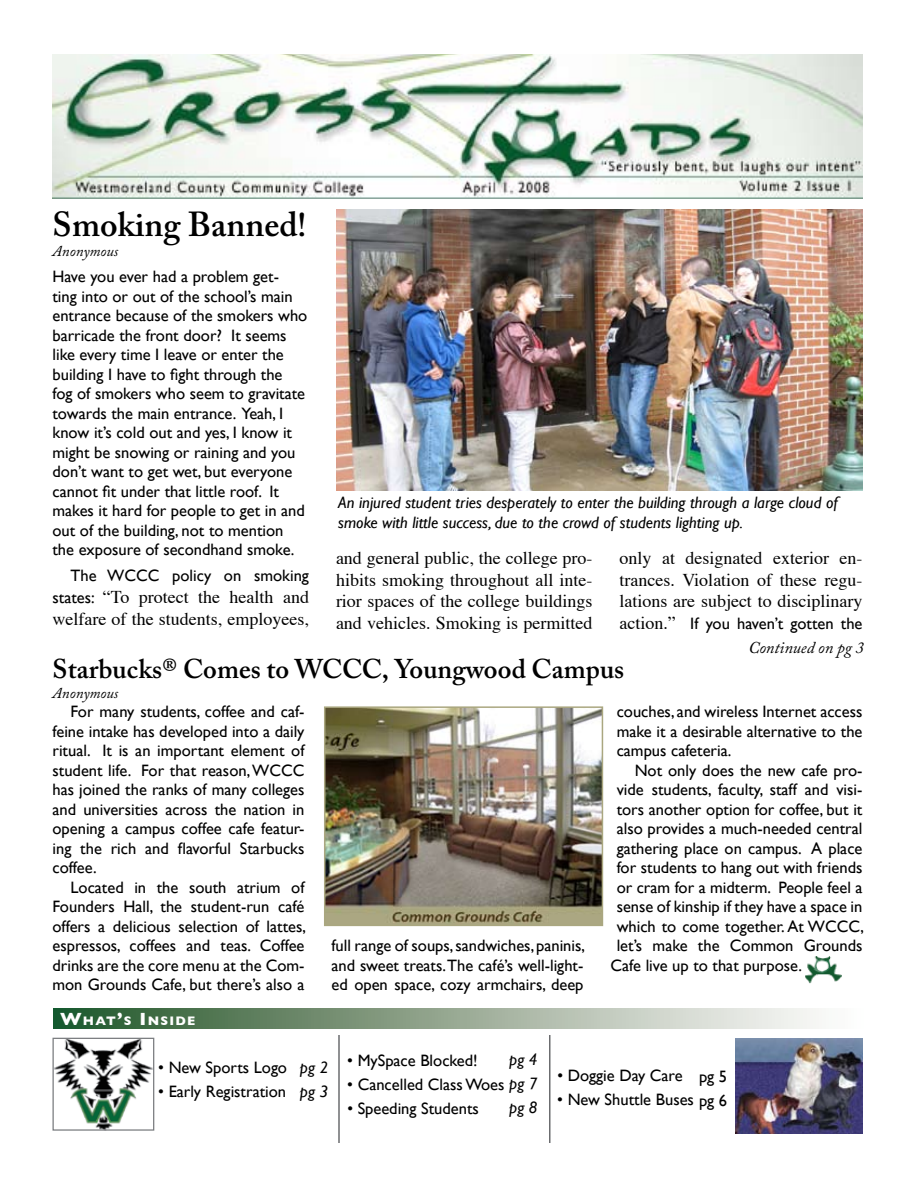
<style>
.page{position:relative;width:918px;height:1188px;background:#fff}
.page>*{position:absolute;margin:0;border:0;box-sizing:border-box;transform-origin:0 0}
.t1{font:600 34.5px "Adobe Caslon Pro";color:#000}
.t2{font:600 27px "Adobe Caslon Pro";color:#000}
.t3{font:18px/21.6px "Times";color:#000;text-align:justify}
.t4{font:16.5px/19.5px "Gill Sans";color:#000;text-align:justify}
.t5{font:italic 16.5px/24px "Gill Sans";color:#000}
.t6{font:italic 16.5px "Adobe Caslon Pro";color:#000}
.t7{font:italic 15px "Adobe Caslon Pro";color:#000}
.t8{font:700 12.6px "Gill Sans";letter-spacing:.1em;color:#fff}
.s1{font-family:"Gill Sans";font-size:16.5px}
.s2{font-family:"Times";font-size:18px}
.s3{font-size:18px}
.s4{font-style:italic}
</style>
<div class="page">
<img style="left:52px;top:54px;width:810px;height:144px">
<img style="left:54px;top:1040px;width:98px;height:89px">
<div style="left:52px;top:1038px;width:102px;height:93px;border:1px solid #7a7c7f"></div>
<img style="left:327px;top:709px;width:273px;height:214px">
<div style="left:324px;top:706px;width:279px;height:220px;border:2px solid #aaa780"></div>
<img style="left:735px;top:1038px;width:127px;height:95px">
<div style="left:53px;top:1009px;width:810px;height:19px;background:linear-gradient(to right,#235528,#fff)"></div>
<img style="left:336px;top:209px;width:526px;height:282px">
<img style="left:805px;top:956px;width:37px;height:27px">
<hr style="left:338px;top:1035px;width:2px;height:108px;background:#6b6c6f">
<hr style="left:549px;top:1035px;width:1px;height:108px;background:#6b6c6f">
<h1 class="t1" style="left:52px;top:204px;width:255px">Smoking Banned!</h1>
<p class="t7" style="left:52px;top:242px;width:67px">Anonymous</p>
<p class="t4" style="left:52px;top:267px;width:256px;text-align:left">Have you ever had a problem get&shy;ting into or out of the school’s main entrance because of the smokers who barricade the front door? It seems like every time I leave or enter the building I have to fight through the<br>fog of smokers who seem to gravitate towards the main entrance. Yeah, I know it’s cold out and yes, I know it might be snowing or raining and you don’t want to get wet, but everyone cannot fit under that little roof. It makes it hard for people to get in and out of the building, not to mention the exposure of secondhand smoke.</p>
<p class="t4" style="left:71px;top:566px;width:240px">The WCCC policy on smoking</p>
<p class="t3" style="left:52px;top:585px;width:258px"><span class="s1">states:</span> “To protect the health and welfare of the students, employees,</p>
<p class="t5" style="left:338px;top:493px;width:501px;line-height:19.5px">An injured student tries desperately to enter the building through a large cloud of smoke with little success, due to the crowd of students lighting up.</p>
<p class="t3" style="left:336px;top:546px;width:258px">and general public, the college pro&shy;hibits smoking throughout all inte&shy;rior spaces of the college buildings and vehicles. Smoking is permitted</p>
<p class="t3" style="left:620px;top:546px;width:245px">only at designated exterior en&shy;trances. Violation of these regu&shy;lations are subject to disciplinary</p>
<p class="t4" style="left:620px;top:614px;width:245px"><span class="s2">action.”</span> If you haven’t gotten the</p>
<h2 class="t2" style="left:52px;top:653px;width:573px">Starbucks® Comes to WCCC, Youngwood Campus</h2>
<p class="t7" style="left:52px;top:684px;width:67px">Anonymous</p>
<p class="t6" style="left:748px;top:637px;width:117px">Continued on pg 3</p>
<p class="t4" style="left:52px;top:702px;width:254px;text-indent:18px">For many students, coffee and caf&shy;feine intake has developed into a daily ritual. It is an important element of student life. For that reason, WCCC has joined the ranks of many colleges and universities across the nation in opening a campus coffee cafe featur&shy;ing the rich and flavorful Starbucks coffee.</p>
<p class="t4" style="left:52px;top:877px;width:255px;text-indent:18px">Located in the south atrium of Founders Hall, the student-run café offers a delicious selection of lattes, espressos, coffees and teas. Coffee drinks are the core menu at the Com&shy;mon Grounds Cafe, but there’s also a</p>
<p class="t8" style="left:60px;top:1013px;width:137px"><span class="s3">W</span>HAT<span class="s3">’</span>S <span class="s3">I</span>NSI DE</p>
<p class="t4" style="left:331px;top:936px;width:255px">full range of soups, sandwiches, paninis, and sweet treats. The café’s well-light&shy;ed open space, cozy armchairs, deep</p>
<p class="t4" style="left:617px;top:702px;width:247px">couches, and wireless Internet access make it a desirable alternative to the campus cafeteria.</p>
<p class="t4" style="left:635px;top:760px;width:229px">Not only does the new cafe pro-</p>
<p class="t4" style="left:617px;top:780px;width:247px">vide students, faculty, staff and visi-</p>
<p class="t4" style="left:617px;top:799px;width:247px">tors another option for coffee, but it</p>
<p class="t4" style="left:617px;top:819px;width:247px">also provides a much-needed central</p>
<p class="t4" style="left:617px;top:838px;width:247px">gathering place on campus. A place</p>
<p class="t4" style="left:617px;top:858px;width:247px">for students to hang out with friends</p>
<p class="t4" style="left:617px;top:877px;width:247px">or cram for a midterm. People feel a</p>
<p class="t4" style="left:617px;top:897px;width:247px">sense of kinship if they have a space in</p>
<p class="t4" style="left:617px;top:916px;width:249px">which to come together. At WCCC,</p>
<p class="t4" style="left:617px;top:936px;width:247px">let’s make the Common Grounds</p>
<p class="t4" style="left:610px;top:955px;width:193px">Cafe live up to that purpose.</p>
<p class="t4" style="left:158px;top:1058px;width:130px">• New Sports Logo</p>
<p class="t4" style="left:158px;top:1082px;width:129px">• Early Registration</p>
<p class="t5" style="left:509px;top:1048px;width:30px">pg 4</p>
<p class="t5" style="left:509px;top:1096px;width:30px">pg 8</p>
<p class="t5" style="left:300px;top:1056px;width:30px">pg 2 pg 3</p>
<p class="t4" style="left:347px;top:1051px;width:132px">• MySpace Blocked!</p>
<p class="t4" style="left:347px;top:1075px;width:192px">• Cancelled Class Woes <span class="s4">pg 7</span></p>
<p class="t4" style="left:347px;top:1099px;width:133px"><span class="s4">•</span> Speeding Students</p>
<p class="t4" style="left:557px;top:1066px;width:127px"><span class="s4">•</span> Doggie Day Care</p>
<p class="t4" style="left:557px;top:1090px;width:171px">• New Shuttle Buses pg 6</p>
<p class="t4" style="left:699px;top:1067px;width:30px">pg 5</p>
</div>
